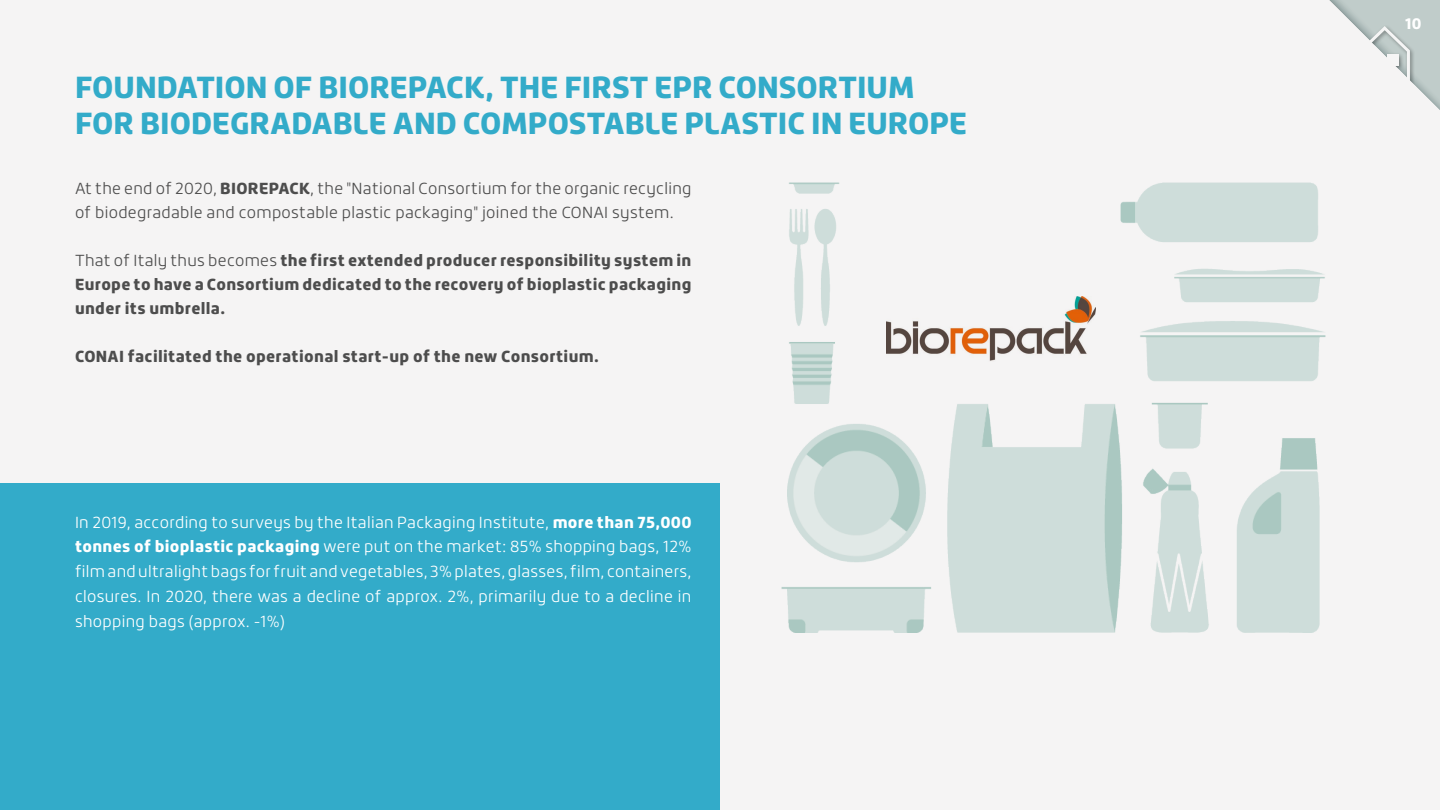
<style>
.page{position:relative;width:1440px;height:810px;background:#f5f4f4}
.page>*{position:absolute;margin:0;border:0;box-sizing:border-box;transform-origin:0 0}
.t1{font:900 30px/36px "Roihu";color:#33abc9}
.t2{font:300 15.75px/24.8px "Roihu";letter-spacing:.02em;color:#fff;text-align:justify}
.t3{font:900 15.75px/24px "Roihu";letter-spacing:.02em;color:#4d4d4d;text-align:justify}
.t4{font:300 15.75px/24px "Roihu";letter-spacing:.02em;color:#4d4d4d}
.t5{font:900 15px "Roihu";color:#fff}
.s1{font-weight:900}
.s2{font-weight:300}
</style>
<div class="page">
<svg style="left:1329px;top:0;width:111px;height:110px"></svg>
<div style="left:0;top:484px;width:720px;height:326px;background:#33abc9"></div>
<img style="left:782px;top:182px;width:543px;height:451px">
<h1 class="t1" style="left:75px;top:69px;width:894px">FOUNDATION OF BIOREPACK, THE FIRST EPR CONSORTIUM<br>FOR BIODEGRADABLE AND COMPOSTABLE PLASTIC IN EUROPE</h1>
<p class="t4" style="left:75px;top:177px;width:618px">At the end of 2020, <span class="s1">BIOREPACK</span>, the "National Consortium for the organic recycling of biodegradable and compostable plastic packaging" joined the CONAI system.</p>
<p class="t3" style="left:75px;top:249px;width:618px"><span class="s2">That of Italy thus becomes</span> the first extended producer responsibility system in Europe to have a Consortium dedicated to the recovery of bioplastic packaging under its umbrella.</p>
<p class="t3" style="left:75px;top:345px;width:525px">CONAI facilitated the operational start-up of the new Consortium.</p>
<p class="t2" style="left:75px;top:510px;width:618px">In 2019, according to surveys by the Italian Packaging Institute, <span class="s1">more than 75,000 tonnes of bioplastic packaging</span> were put on the market: 85% shopping bags, 12% film and ultralight bags for fruit and vegetables, 3% plates, glasses, film, containers, closures. In 2020, there was a decline of approx. 2%, primarily due to a decline in shopping bags (approx. -1%)</p>
<p class="t5" style="left:1405px;top:15px;width:18px">10</p>
</div>
